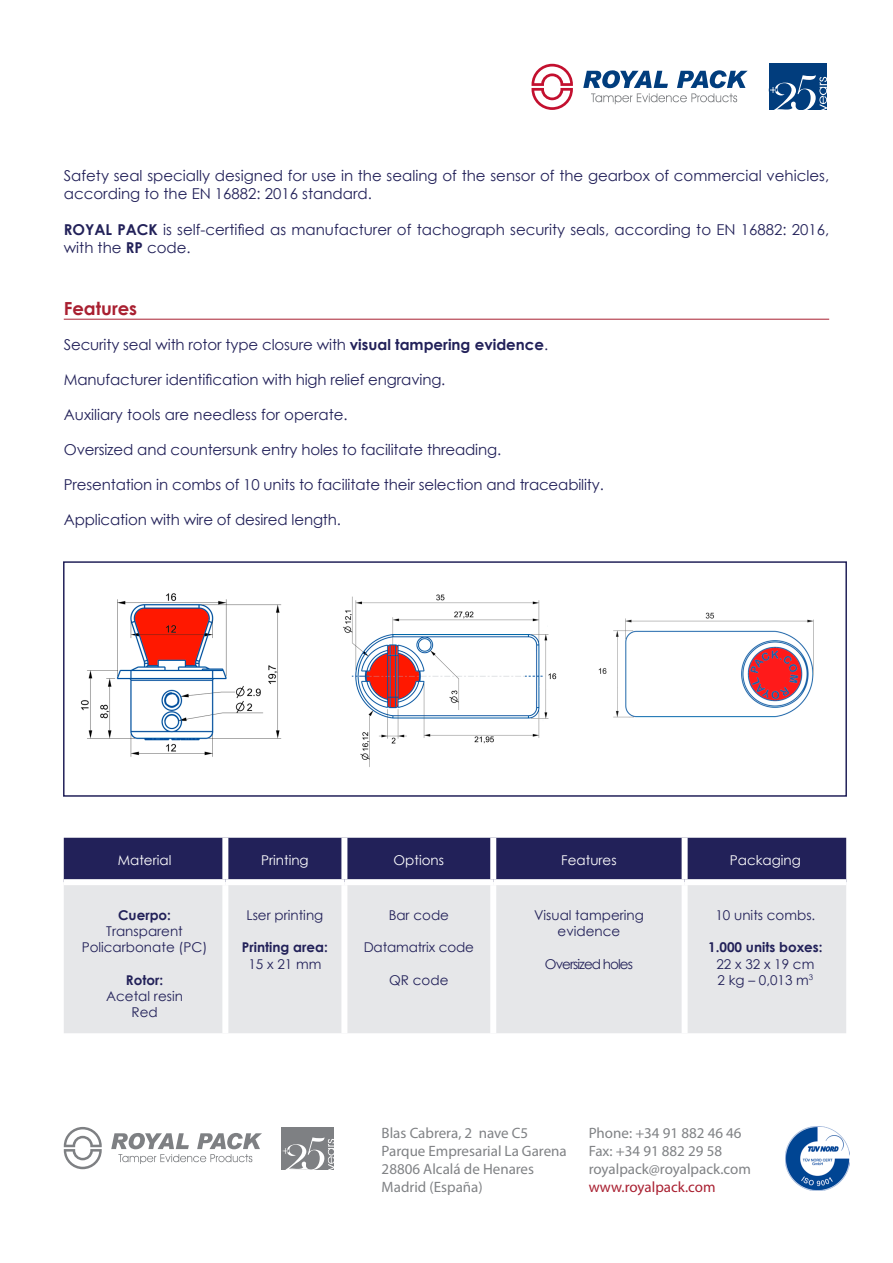
<style>
.page{position:relative;width:893px;height:1263px;background:#fff}
.page>*{position:absolute;margin:0;border:0;box-sizing:border-box;transform-origin:0 0}
.Texto_producto{font:700 18px "Century Gothic";color:#a92031}
.Texto_producto-2{font:15px/18px "Century Gothic";letter-spacing:-.01em;color:#222159}
.Pie_pagina_producto{font:15px "Myriad Pro";color:#808285}
.Pie_pagina_producto-2{font:15px "Myriad Pro";color:#a92031}
.Texto_producto-3{font:13.5px/16.2px "Century Gothic";color:#222159;text-align:center}
.Cabecera_Titulo{font:13.5px/16.2px "Century Gothic";color:#222159;text-align:center}
.Cabecera_Titulo-2{font:13.5px "Century Gothic";color:#fff}
.Texto_producto-4{font:700 13.5px "Century Gothic";color:#222159}
.Cabecera_Titulo-3{font:700 13.5px "Century Gothic";color:#222159}
.Cabecera_Titulo-4{font:13.5px "Century Gothic";letter-spacing:-.07em;color:#222159}
.s1{font-weight:700}
</style>
<div class="page">
<hr style="left:64px;top:319px;width:765px;height:1px;background:#a92031">
<div style="left:64px;top:838px;width:782px;height:41px;background:#222159"></div>
<div style="left:64px;top:885px;width:782px;height:148px;background:#e6e7e9"></div>
<div style="left:222px;top:838px;width:6px;height:41px;background:#fff"></div>
<div style="left:341px;top:838px;width:6px;height:41px;background:#fff"></div>
<div style="left:490px;top:838px;width:6px;height:41px;background:#fff"></div>
<div style="left:682px;top:838px;width:6px;height:41px;background:#fff"></div>
<div style="left:222px;top:885px;width:6px;height:148px;background:#fff"></div>
<div style="left:341px;top:885px;width:6px;height:148px;background:#fff"></div>
<div style="left:490px;top:885px;width:6px;height:148px;background:#fff"></div>
<div style="left:682px;top:885px;width:6px;height:148px;background:#fff"></div>
<img style="left:80px;top:593px;width:202px;height:164px">
<img style="left:343px;top:594px;width:214px;height:173px">
<img style="left:598px;top:612px;width:216px;height:106px">
<div style="left:63px;top:561px;width:784px;height:236px;border:2px solid #222159"></div>
<img style="left:786px;top:1127px;width:64px;height:64px">
<svg style="left:583px;top:70px;width:165px;height:34px"></svg>
<svg style="left:531px;top:64px;width:42px;height:46px"></svg>
<div style="left:769px;top:64px;width:57px;height:46px;background:#013d7d"></div>
<svg style="left:770px;top:75px;width:57px;height:35px"></svg>
<svg style="left:111px;top:1133px;width:151px;height:31px"></svg>
<svg style="left:64px;top:1127px;width:38px;height:42px"></svg>
<div style="left:282px;top:1127px;width:52px;height:42px;background:#7e8083"></div>
<svg style="left:282px;top:1137px;width:52px;height:33px"></svg>
<p class="Texto_producto-2" style="left:64px;top:167px;width:767px">Safety seal specially designed for use in the sealing of the sensor of the gearbox of commercial vehicles, according to the EN 16882: 2016 standard.</p>
<p class="Texto_producto-2" style="left:64px;top:221px;width:767px"><span class="s1">ROYAL PACK</span> is self-certified as manufacturer of tachograph security seals, according to EN 16882: 2016, with the <span class="s1">RP</span> code.</p>
<p class="Texto_producto" style="left:64px;top:294px;width:75px">Features</p>
<p class="Texto_producto-2" style="left:64px;top:335px;width:486px">Security seal with rotor type closure with <span class="s1">visual tampering evidence</span>.</p>
<p class="Texto_producto-2" style="left:64px;top:370px;width:383px">Manufacturer identification with high relief engraving.</p>
<p class="Texto_producto-2" style="left:64px;top:405px;width:285px">Auxiliary tools are needless for operate.</p>
<p class="Texto_producto-2" style="left:64px;top:440px;width:439px">Oversized and countersunk entry holes to facilitate threading.</p>
<p class="Texto_producto-2" style="left:64px;top:475px;width:542px">Presentation in combs of 10 units to facilitate their selection and traceability.</p>
<p class="Texto_producto-2" style="left:64px;top:510px;width:279px">Application with wire of desired length.</p>
<p class="Cabecera_Titulo-2" style="left:118px;top:851px;width:55px">Material</p>
<p class="Cabecera_Titulo-2" style="left:261px;top:851px;width:49px">Printing</p>
<p class="Cabecera_Titulo-2" style="left:394px;top:851px;width:52px">Options</p>
<p class="Cabecera_Titulo-2" style="left:561px;top:851px;width:57px">Features</p>
<p class="Cabecera_Titulo-2" style="left:730px;top:851px;width:73px">Packaging</p>
<p class="Texto_producto-4" style="left:118px;top:905px;width:54px">Cuerpo:</p>
<p class="Texto_producto-3" style="left:82px;top:923px;width:127px">Transparent<br>Policarbonate (PC)</p>
<p class="Texto_producto-4" style="left:126px;top:970px;width:39px">Rotor:</p>
<p class="Texto_producto-3" style="left:106px;top:988px;width:78px">Acetal resin</p>
<p class="Texto_producto-3" style="left:131px;top:1004px;width:28px">Red</p>
<p class="Texto_producto-3" style="left:246px;top:907px;width:78px">Lser printing</p>
<p class="Texto_producto-4" style="left:242px;top:937px;width:87px">Printing area:</p>
<p class="Texto_producto-3" style="left:248px;top:955px;width:74px">15 x 21 mm</p>
<p class="Texto_producto-3" style="left:389px;top:907px;width:62px">Bar code</p>
<p class="Texto_producto-3" style="left:364px;top:939px;width:112px">Datamatrix code</p>
<p class="Texto_producto-3" style="left:389px;top:972px;width:61px">QR code</p>
<p class="Cabecera_Titulo" style="left:534px;top:907px;width:111px">Visual tampering evidence</p>
<p class="Cabecera_Titulo-4" style="left:545px;top:954px;width:90px">Oversized holes</p>
<p class="Cabecera_Titulo" style="left:715px;top:907px;width:101px">10 units combs.</p>
<p class="Cabecera_Titulo-3" style="left:708px;top:937px;width:116px">1.000 units boxes:</p>
<p class="Cabecera_Titulo" style="left:716px;top:955px;width:99px">22 x 32 x 19 cm</p>
<p class="Cabecera_Titulo" style="left:717px;top:972px;width:97px">2 kg – 0,013 m<sup>3</sup></p>
<p class="Pie_pagina_producto" style="left:382px;top:1124px;width:148px">Blas Cabrera, 2 nave C5</p>
<p class="Pie_pagina_producto" style="left:382px;top:1142px;width:187px">Parque Empresarial La Garena</p>
<p class="Pie_pagina_producto" style="left:382px;top:1160px;width:154px">28806 Alcalá de Henares</p>
<p class="Pie_pagina_producto" style="left:382px;top:1178px;width:103px">Madrid (España)</p>
<p class="Pie_pagina_producto" style="left:589px;top:1124px;width:154px">Phone: +34 91 882 46 46</p>
<p class="Pie_pagina_producto" style="left:589px;top:1142px;width:135px">Fax: +34 91 882 29 58</p>
<p class="Pie_pagina_producto" style="left:589px;top:1160px;width:164px">royalpack@royalpack.com</p>
<p class="Pie_pagina_producto-2" style="left:589px;top:1178px;width:128px">www.royalpack.com</p>
</div>
